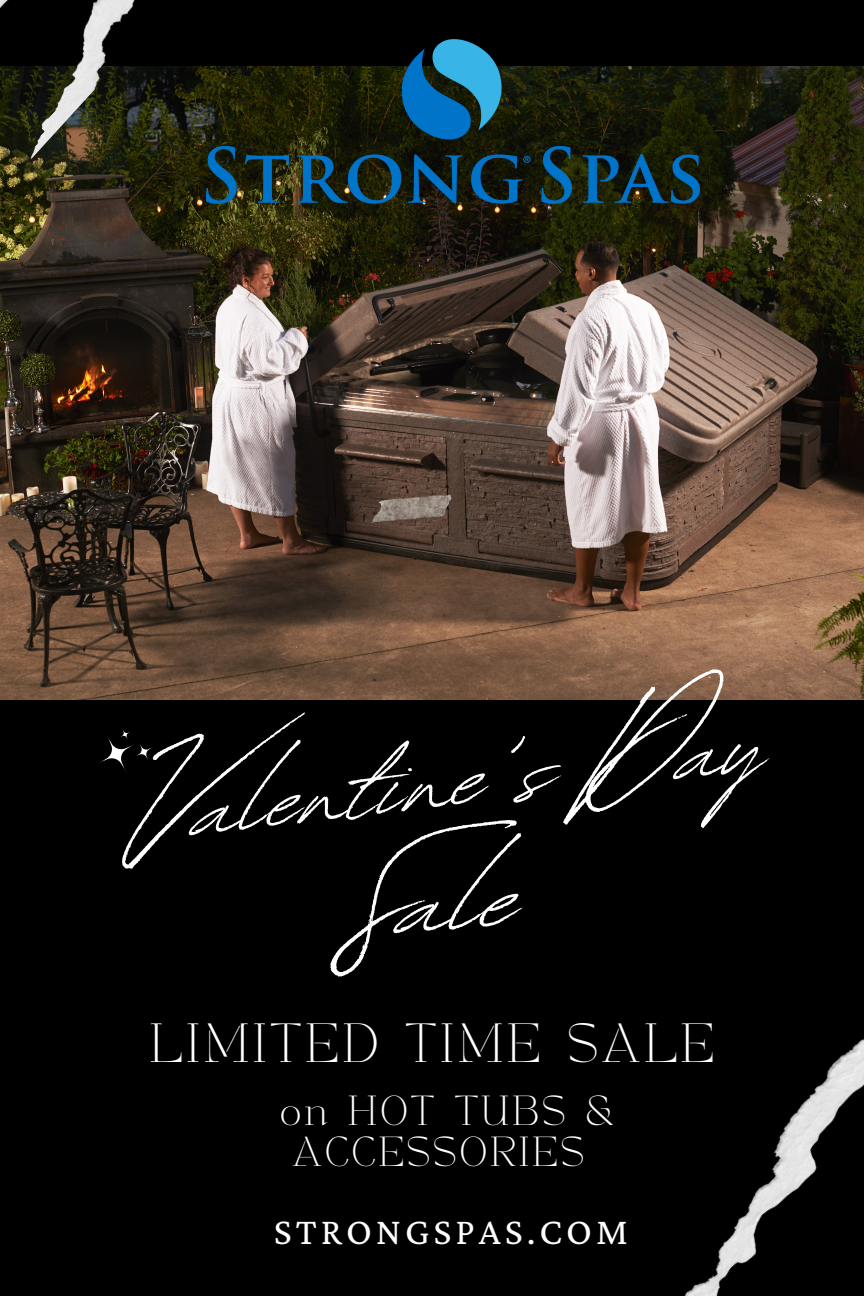
<style>
.page{position:relative;width:864px;height:1296px;background:#000}
.page>*{position:absolute;margin:0;border:0;box-sizing:border-box;transform-origin:0 0}
.t1{font:181.2px "Revive 80 Signature";color:#fff}
.t2{font:164.2px "Revive 80 Signature";color:#fff}
.t3{font:38.6px "TANPARFAIT";letter-spacing:.095em;color:#fff}
.t4{font:38.6px "Crimson Pro";letter-spacing:.105em;color:#fff}
.t5{font:29.4px/41px "TANPARFAIT";letter-spacing:.095em;color:#fff;text-align:center}
</style>
<div class="page">
<img style="left:0;top:67px;width:864px;height:632px">
<img style="left:370px;top:489px;width:83px;height:40px">
<img style="left:684px;top:1039px;width:180px;height:257px">
<img style="left:0;top:0;width:175px;height:283px">
<svg style="left:98px;top:730px;width:54px;height:41px"></svg>
<img style="left:206px;top:40px;width:494px;height:163px">
<p class="t2" style="left:113px;top:692px;width:643px;rotate:-7deg">Valentine's Day</p>
<p class="t1" style="left:335px;top:768px;width:177px;rotate:-4deg">Sale</p>
<p class="t3" style="left:150px;top:1020px;width:566px">LIMITED TIME SALE</p>
<p class="t5" style="left:280px;top:1095px;width:336px">on HOT TUBS &amp;<br>ACCESSORIES</p>
<p class="t4" style="left:274px;top:1210px;width:356px">STRONGSPAS.COM</p>
</div>
